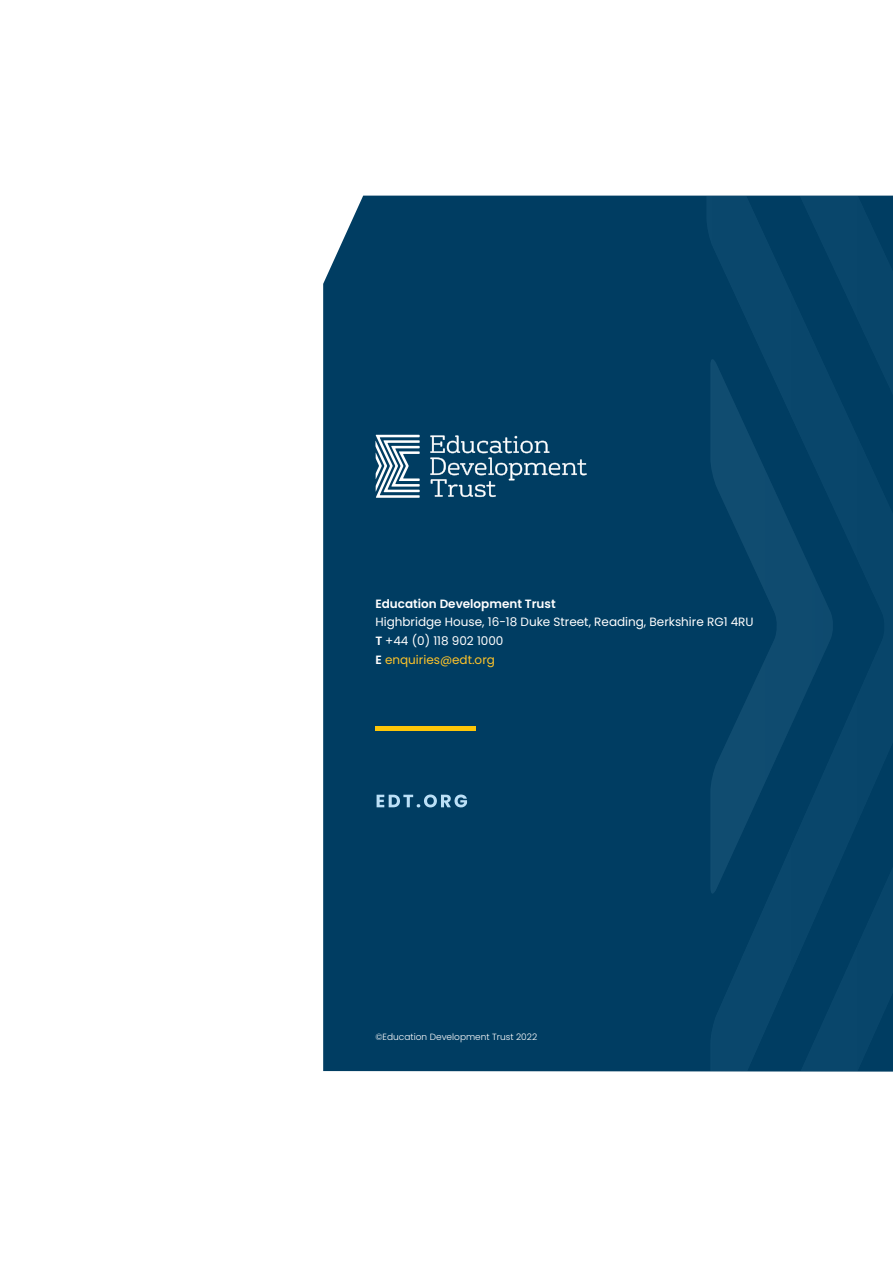
<style>
.page{position:relative;width:893px;height:1263px;background:#fff}
.page>*{position:absolute;margin:0;border:0;box-sizing:border-box;transform-origin:0 0}
.t1{font:12px/18.6px "Poppins";color:#fff}
.t2{font:600 12px "Poppins";color:#fff}
.t3{font:300 9px "Poppins";color:#fff}
.s1{font-weight:600}
.s2{color:#ffc429}
</style>
<div class="page">
<div style="left:323px;top:196px;width:383px;height:875px;background:#003d62"></div>
<div style="left:709px;top:196px;width:157px;height:875px;background:#08456a"></div>
<div style="left:866px;top:196px;width:27px;height:875px;background:#08456a"></div>
<svg style="left:375px;top:435px;width:45px;height:63px"></svg>
<svg style="left:430px;top:435px;width:157px;height:62px;background:#2b5e7c"></svg>
<svg style="left:377px;top:794px;width:90px;height:13px"></svg>
<div style="left:375px;top:726px;width:101px;height:5px;background:#fdc608"></div>
<p class="t2" style="left:375px;top:597px;width:182px">Education Development Trust</p>
<p class="t1" style="left:375px;top:613px;width:380px">Highbridge House, 16-18 Duke Street, Reading, Berkshire RG1 4RU<br><span class="s1">T</span> +44 (0) 118 902 1000<br><span class="s1">E</span> <span class="s2">enquiries@edt.org</span></p>
<p class="t3" style="left:375px;top:1031px;width:163px">©Education Development Trust 2022</p>
</div>
